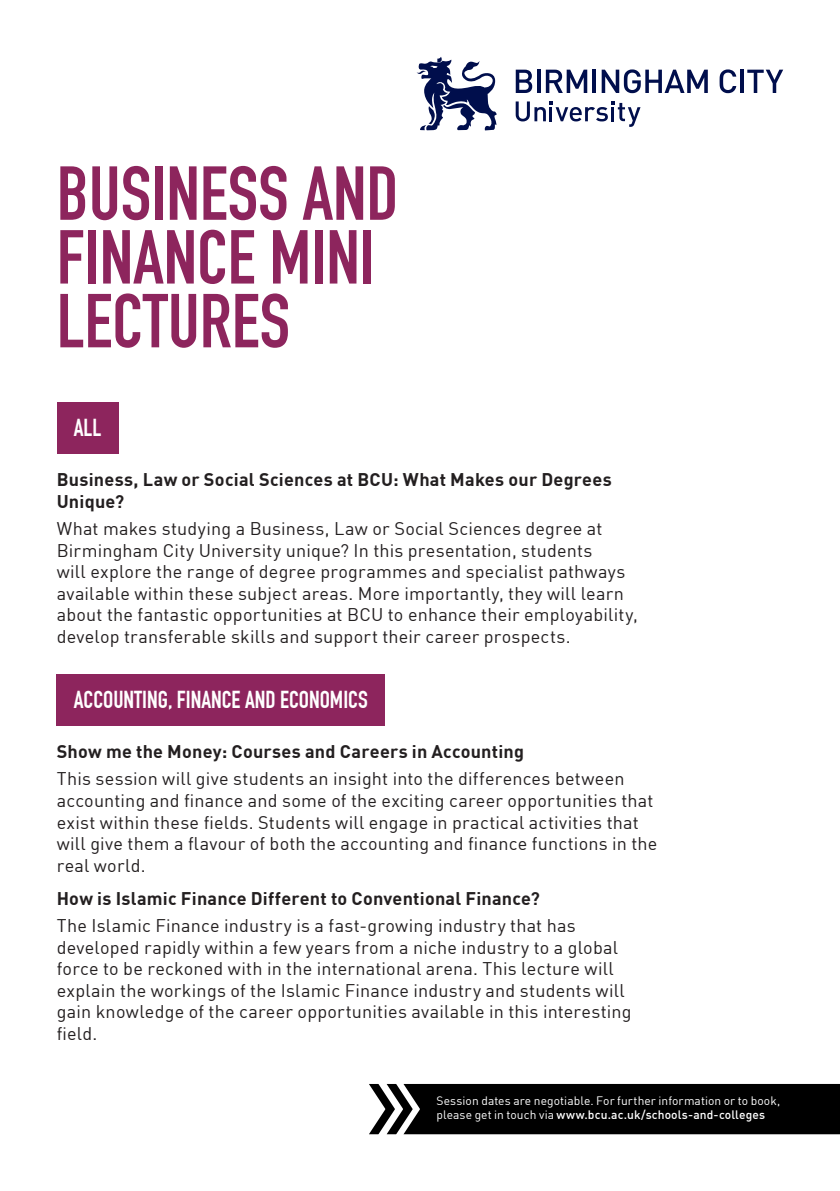
<style>
.page{position:relative;width:840px;height:1191px;background:#fff}
.page>*{position:absolute;margin:0;border:0;box-sizing:border-box;transform-origin:0 0}
.t1{font:700 75px/63.8px "DIN Condensed";color:#8d255d}
.t2{font:700 24px "DIN Condensed";color:#fff}
.t3{font:18px/21.6px "DIN Offc";letter-spacing:.01em;color:#231f20}
.t4{font:700 18px/21.6px "DIN Offc";letter-spacing:.015em;color:#231f20}
.t5{font:12px/14.4px "DIN Offc";letter-spacing:.005em;color:#fff}
.s1{font-weight:500}
</style>
<div class="page">
<svg style="left:416px;top:57px;width:80px;height:73px"></svg>
<svg style="left:515px;top:70px;width:17px;height:23px"></svg>
<svg style="left:537px;top:70px;width:3px;height:23px"></svg>
<svg style="left:545px;top:70px;width:42px;height:23px"></svg>
<hr style="left:592px;top:70px;width:4px;height:23px;background:#000e4c">
<svg style="left:601px;top:69px;width:106px;height:24px"></svg>
<svg style="left:719px;top:69px;width:17px;height:24px"></svg>
<hr style="left:740px;top:70px;width:3px;height:23px;background:#000e4c">
<svg style="left:747px;top:70px;width:35px;height:23px"></svg>
<svg style="left:515px;top:101px;width:125px;height:26px"></svg>
<div style="left:369px;top:1084px;width:470px;height:50px;background:#000"></div>
<div style="left:57px;top:402px;width:61px;height:51px;background:#8d255d"></div>
<div style="left:57px;top:674px;width:327px;height:51px;background:#8d255d"></div>
<p class="t1" style="left:57px;top:162px;width:343px">BUSINESS AND<br>FINANCE MINI<br>LECTURES</p>
<p class="t2" style="left:74px;top:414px;width:29px">ALL</p>
<p class="t4" style="left:57px;top:468px;width:556px">Business, Law or Social Sciences at BCU: What Makes our Degrees<br>Unique?</p>
<p class="t3" style="left:57px;top:517px;width:582px">What makes studying a Business, Law or Social Sciences degree at Birmingham City University unique? In this presentation, students<br>will explore the range of degree programmes and specialist pathways available within these subject areas. More importantly, they will learn about the fantastic opportunities at BCU to enhance their employability, develop transferable skills and support their career prospects.</p>
<p class="t2" style="left:74px;top:685px;width:295px">ACCOUNTING, FINANCE AND ECONOMICS</p>
<p class="t4" style="left:57px;top:740px;width:468px">Show me the Money: Courses and Careers in Accounting</p>
<p class="t3" style="left:57px;top:767px;width:602px">This session will give students an insight into the differences between accounting and finance and some of the exciting career opportunities that exist within these fields. Students will engage in practical activities that will give them a flavour of both the accounting and finance functions in the real world.</p>
<p class="t4" style="left:57px;top:886px;width:484px">How is Islamic Finance Different to Conventional Finance?</p>
<p class="t3" style="left:57px;top:914px;width:576px">The Islamic Finance industry is a fast-growing industry that has developed rapidly within a few years from a niche industry to a global force to be reckoned with in the international arena. This lecture will explain the workings of the Islamic Finance industry and students will gain knowledge of the career opportunities available in this interesting field.</p>
<p class="t5" style="left:436px;top:1093px;width:345px">Session dates are negotiable. For further information or to book, please get in touch via <span class="s1">www.bcu.ac.uk/schools-and-colleges</span></p>
</div>
